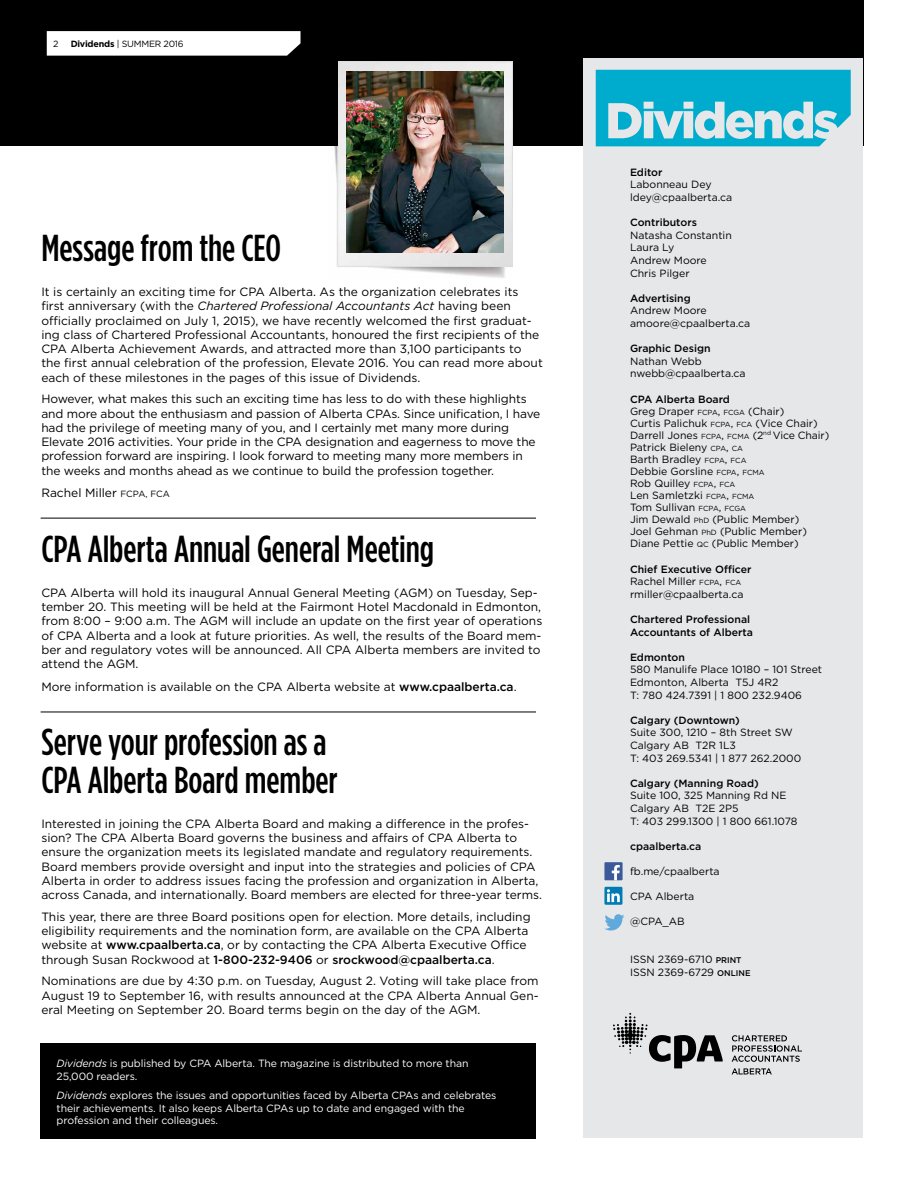
<style>
.page{position:relative;width:918px;height:1188px;background:#fff}
.page>*{position:absolute;margin:0;border:0;box-sizing:border-box;transform-origin:0 0}
.t1{font:500 37.5px/37.5px "Gotham Condensed";color:#000}
.t2{font:12px/14.2px "Gotham";color:#000}
.t3{font:10.5px/12.6px "Gotham";color:#000}
.t4{font:10.5px/12.6px "Gotham";letter-spacing:-.01em;color:#fff}
.t5{font:500 10.5px/12.6px "Gotham";color:#000}
.t6{font:9px "Gotham";letter-spacing:-.025em;color:#000}
.s1{font-weight:700}
.s2{font-style:italic}
.s3{font-size:9px}
.s4{font-weight:500}
.s5{font-size:7.35px}
.s6{font-style:inherit}
.s7{font-size:7.5px}
.s8{font-weight:500;font-size:8.25px}
</style>
<div class="page">
<div style="left:0;top:0;width:863px;height:146px;background:#000"></div>
<div style="left:40px;top:1043px;width:496px;height:95px;background:#000"></div>
<div style="left:583px;top:58px;width:280px;height:1080px;background:#e6e7e8"></div>
<svg style="left:596px;top:70px;width:255px;height:76px"></svg>
<svg style="left:732px;top:1035px;width:70px;height:27px"></svg>
<svg style="left:613px;top:1013px;width:110px;height:55px"></svg>
<svg style="left:732px;top:1068px;width:40px;height:6px"></svg>
<div style="left:604px;top:862px;width:19px;height:18px;background:#3c5a99"></div>
<svg style="left:612px;top:865px;width:8px;height:15px"></svg>
<div style="left:604px;top:887px;width:18px;height:18px;background:#007bb6"></div>
<svg style="left:607px;top:889px;width:13px;height:13px"></svg>
<svg style="left:605px;top:914px;width:19px;height:17px"></svg>
<img style="left:334px;top:146px;width:178px;height:132px">
<img style="left:338px;top:61px;width:174px;height:205px">
<img style="left:347px;top:72px;width:156px;height:181px">
<hr style="left:41px;top:518px;width:495px;height:1px;background:#000">
<hr style="left:41px;top:712px;width:495px;height:1px;background:#000">
<svg style="left:47px;top:31px;width:254px;height:25px;background:#f6f6f6"></svg>
<p class="t6" style="left:53px;top:38px;width:7px">2</p>
<p class="t6" style="left:71px;top:38px;width:115px"><span class="s1">Dividends</span> | SUMMER 2016</p>
<h1 class="t1" style="left:41px;top:229px;width:241px">Message from the CEO</h1>
<p class="t2" style="left:41px;top:285px;width:503px">It is certainly an exciting time for CPA Alberta. As the organization celebrates its first anniversary (with the <span class="s2">Chartered Professional Accountants Act</span> having been officially proclaimed on July 1, 2015), we have recently welcomed the first graduat&shy;ing class of Chartered Professional Accountants, honoured the first recipients of the CPA Alberta Achievement Awards, and attracted more than 3,100 participants to the first annual celebration of the profession, Elevate 2016. You can read more about each of these milestones in the pages of this issue of Dividends.</p>
<p class="t2" style="left:41px;top:392px;width:501px">However, what makes this such an exciting time has less to do with these highlights and more about the enthusiasm and passion of Alberta CPAs. Since unification, I have had the privilege of meeting many of you, and I certainly met many more during Elevate 2016 activities. Your pride in the CPA designation and eagerness to move the profession forward are inspiring. I look forward to meeting many more members in the weeks and months ahead as we continue to build the profession together.</p>
<p class="t2" style="left:41px;top:486px;width:130px">Rachel Miller <span class="s3">FCPA, FCA</span></p>
<h1 class="t1" style="left:41px;top:530px;width:394px">CPA Alberta Annual General Meeting</h1>
<p class="t2" style="left:41px;top:585px;width:502px">CPA Alberta will hold its inaugural Annual General Meeting (AGM) on Tuesday, Sep&shy;tember 20. This meeting will be held at the Fairmont Hotel Macdonald in Edmonton, from 8:00 – 9:00 a.m. The AGM will include an update on the first year of operations of CPA Alberta and a look at future priorities. As well, the results of the Board mem&shy;ber and regulatory votes will be announced. All CPA Alberta members are invited to attend the AGM.</p>
<p class="t2" style="left:41px;top:679px;width:477px">More information is available on the CPA Alberta website at <span class="s4">www.cpaalberta.ca</span>.</p>
<h1 class="t1" style="left:41px;top:723px;width:298px">Serve your profession as a<br>CPA Alberta Board member</h1>
<p class="t2" style="left:41px;top:816px;width:502px">Interested in joining the CPA Alberta Board and making a difference in the profes&shy;sion? The CPA Alberta Board governs the business and affairs of CPA Alberta to ensure the organization meets its legislated mandate and regulatory requirements.<br>Board members provide oversight and input into the strategies and policies of CPA Alberta in order to address issues facing the profession and organization in Alberta, across Canada, and internationally. Board members are elected for three-year terms.</p>
<p class="t2" style="left:41px;top:909px;width:491px">This year, there are three Board positions open for election. More details, including eligibility requirements and the nomination form, are available on the CPA Alberta website at <span class="s4">www.cpaalberta.ca</span>, or by contacting the CPA Alberta Executive Office through Susan Rockwood at <span class="s4">1-800-232-9406</span> or <span class="s4">srockwood@cpaalberta.ca</span>.</p>
<p class="t2" style="left:41px;top:974px;width:499px;text-align:justify">Nominations are due by 4:30 p.m. on Tuesday, August 2. Voting will take place from August 19 to September 16, with results announced at the CPA Alberta Annual Gen&shy;eral Meeting on September 20. Board terms begin on the day of the AGM.</p>
<p class="t4" style="left:57px;top:1057px;width:413px"><span class="s2">Dividends</span> is published by CPA Alberta. The magazine is distributed to more than<br>25,000 readers.</p>
<p class="t4" style="left:57px;top:1089px;width:441px"><span class="s2">Dividends</span> explores the issues and opportunities faced by Alberta CPAs and celebrates their achievements. It also keeps Alberta CPAs up to date and engaged with the profession and their colleagues.</p>
<p class="t5" style="left:630px;top:166px;width:34px">Editor</p>
<p class="t3" style="left:630px;top:178px;width:104px">Labonneau Dey ldey@cpaalberta.ca</p>
<p class="t5" style="left:630px;top:216px;width:68px">Contributors</p>
<p class="t3" style="left:630px;top:228px;width:103px">Natasha Constantin<br>Laura Ly<br>Andrew Moore<br>Chris Pilger</p>
<p class="t5" style="left:630px;top:292px;width:62px">Advertising</p>
<p class="t3" style="left:630px;top:304px;width:122px">Andrew Moore amoore@cpaalberta.ca</p>
<p class="t5" style="left:630px;top:342px;width:82px">Graphic Design</p>
<p class="t3" style="left:630px;top:354px;width:117px">Nathan Webb nwebb@cpaalberta.ca</p>
<p class="t3" style="left:630px;top:393px;width:201px;line-height:12px"><span class="s4">CPA Alberta Board<br></span>Greg Draper <span class="s5">FCPA</span><span class="s6">,</span> <span class="s5">FCGA</span> (Chair)<br>Curtis Palichuk <span class="s5">FCPA</span><span class="s6">,</span> <span class="s5">FCA</span> (Vice Chair)<br>Darrell Jones <span class="s5">FCPA</span><span class="s6">,</span> <span class="s5">FCMA</span> (2<sup>nd</sup> Vice Chair)<br>Patrick Bieleny <span class="s5">CPA</span><span class="s6">,</span> <span class="s5">CA<br></span>Barth Bradley <span class="s5">FCPA</span><span class="s6">,</span> <span class="s5">FCA<br></span>Debbie Gorsline <span class="s5">FCPA</span><span class="s6">,</span> <span class="s5">FCMA<br></span>Rob Quilley <span class="s5">FCPA</span><span class="s6">,</span> <span class="s5">FCA<br></span>Len Samletzki <span class="s5">FCPA</span><span class="s6">,</span> <span class="s5">FCMA<br></span>Tom Sullivan <span class="s5">FCPA</span><span class="s6">,</span> <span class="s5">FCGA<br></span>Jim Dewald <span class="s7">PhD</span> (Public Member)<br>Joel Gehman <span class="s7">PhD</span> (Public Member)<br>Diane Pettie <span class="s7">QC</span> (Public Member)</p>
<p class="t3" style="left:630px;top:562px;width:123px"><span class="s4">Chief Executive Officer<br></span>Rachel Miller <span class="s5">FCPA</span><span class="s6">,</span> <span class="s5">FCA </span>rmiller@cpaalberta.ca</p>
<p class="t5" style="left:630px;top:613px;width:124px">Chartered Professional<br>Accountants of Alberta</p>
<p class="t5" style="left:630px;top:651px;width:56px">Edmonton</p>
<p class="t3" style="left:630px;top:663px;width:194px">580 Manulife Place 10180 – 101 Street<br>Edmonton, Alberta T5J 4R2<br>T: 780 424.7391 | 1 800 232.9406</p>
<p class="t5" style="left:630px;top:714px;width:111px">Calgary (Downtown)</p>
<p class="t3" style="left:630px;top:726px;width:173px">Suite 300, 1210 – 8th Street SW<br>Calgary AB T2R 1L3<br>T: 403 269.5341 | 1 877 262.2000</p>
<p class="t5" style="left:630px;top:777px;width:130px">Calgary (Manning Road)</p>
<p class="t3" style="left:630px;top:789px;width:169px">Suite 100, 325 Manning Rd NE<br>Calgary AB T2E 2P5<br>T: 403 299.1300 | 1 800 661.1078</p>
<p class="t5" style="left:630px;top:840px;width:73px">cpaalberta.ca</p>
<p class="t3" style="left:630px;top:865px;width:91px">fb.me/cpaalberta</p>
<p class="t3" style="left:630px;top:890px;width:66px">CPA Alberta</p>
<p class="t3" style="left:630px;top:915px;width:56px">@CPA_AB</p>
<p class="t3" style="left:630px;top:953px;width:122px">ISSN 2369-6710 <span class="s8">PRINT<br></span>ISSN 2369-6729 <span class="s8">ONLINE</span></p>
</div>
